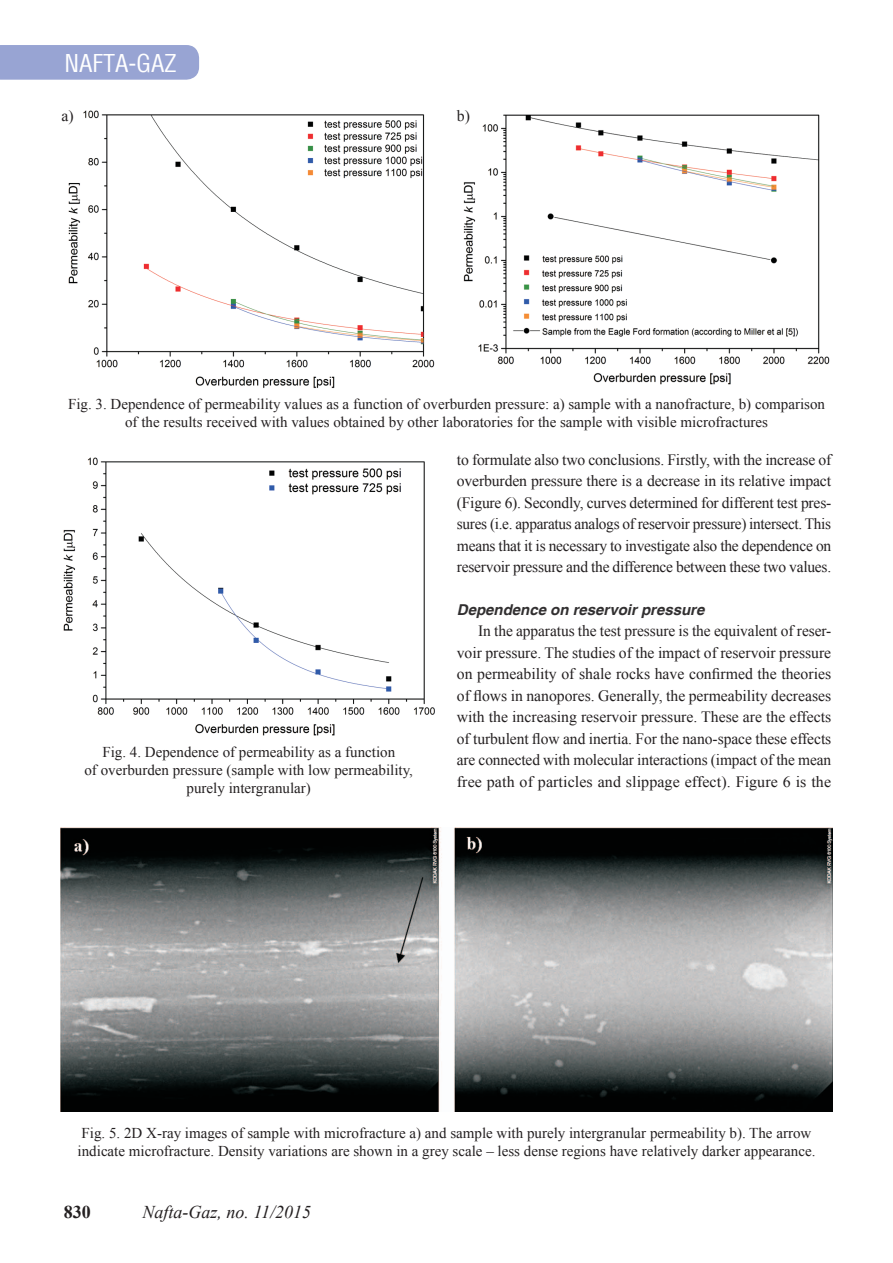
<style>
.page{position:relative;width:893px;height:1263px;background:#fff}
.page>*{position:absolute;margin:0;border:0;box-sizing:border-box;transform-origin:0 0}
.t1{font:24px "Switzerland Condensed";color:#fff}
.t2{font:italic 18px "Times New Roman";color:#231f20}
.t3{font:700 18px "Times New Roman";color:#231f20}
.t4{font:15.75px/21.5px "Times New Roman";letter-spacing:-.015em;color:#231f20;text-align:justify}
.t5{font:15px/18px "Times New Roman";color:#231f20;text-align:center}
.t6{font:italic 700 15px "Helvetica";color:#312f30}
</style>
<div class="page">
<div style="left:0;top:45px;width:199px;height:35px;background:#98a4d3"></div>
<img style="left:463px;top:114px;width:367px;height:271px">
<img style="left:68px;top:111px;width:367px;height:277px">
<img style="left:61px;top:828px;width:771px;height:284px">
<img style="left:63px;top:457px;width:372px;height:279px">
<h1 class="t1" style="left:64px;top:49px;width:114px">NAFTA-GAZ</h1>
<p class="t4" style="left:62px;top:105px;width:14px">a)</p>
<p class="t4" style="left:457px;top:105px;width:15px">b)</p>
<p class="t5" style="left:68px;top:395px;width:758px">Fig. 3. Dependence of permeability values as a function of overburden pressure: a) sample with a nanofracture, b) comparison of the results received with values obtained by other laboratories for the sample with visible microfractures</p>
<p class="t5" style="left:84px;top:742px;width:330px">Fig. 4. Dependence of permeability as a function<br>of overburden pressure (sample with low permeability, purely intergranular)</p>
<p class="t4" style="left:457px;top:448px;width:376px">to formulate also two conclusions. Firstly, with the increase of overburden pressure there is a decrease in its relative impact (Figure 6). Secondly, curves determined for different test pres&shy;sures (i.e. apparatus analogs of reservoir pressure) intersect. This means that it is necessary to investigate also the dependence on reservoir pressure and the difference between these two values.</p>
<p class="t6" style="left:457px;top:600px;width:249px">Dependence on reservoir pressure</p>
<p class="t4" style="left:457px;top:620px;width:376px;text-indent:21px">In the apparatus the test pressure is the equivalent of reser&shy;voir pressure. The studies of the impact of reservoir pressure on permeability of shale rocks have confirmed the theories of flows in nanopores. Generally, the permeability decreases with the increasing reservoir pressure. These are the effects of turbulent flow and inertia. For the nano-space these effects are connected with molecular interactions (impact of the mean free path of particles and slippage effect). Figure 6 is the</p>
<p class="t5" style="left:78px;top:1123px;width:739px;text-align:left">Fig. 5. 2D x-ray images of sample with microfracture a) and sample with purely intergranular permeability b). The arrow indicate microfracture. Density variations are shown in a grey scale – less dense regions have relatively darker appearance.</p>
<p class="t3" style="left:64px;top:1199px;width:28px">830</p>
<p class="t2" style="left:142px;top:1200px;width:170px">Nafta-Gaz, no. 11/2015</p>
</div>
